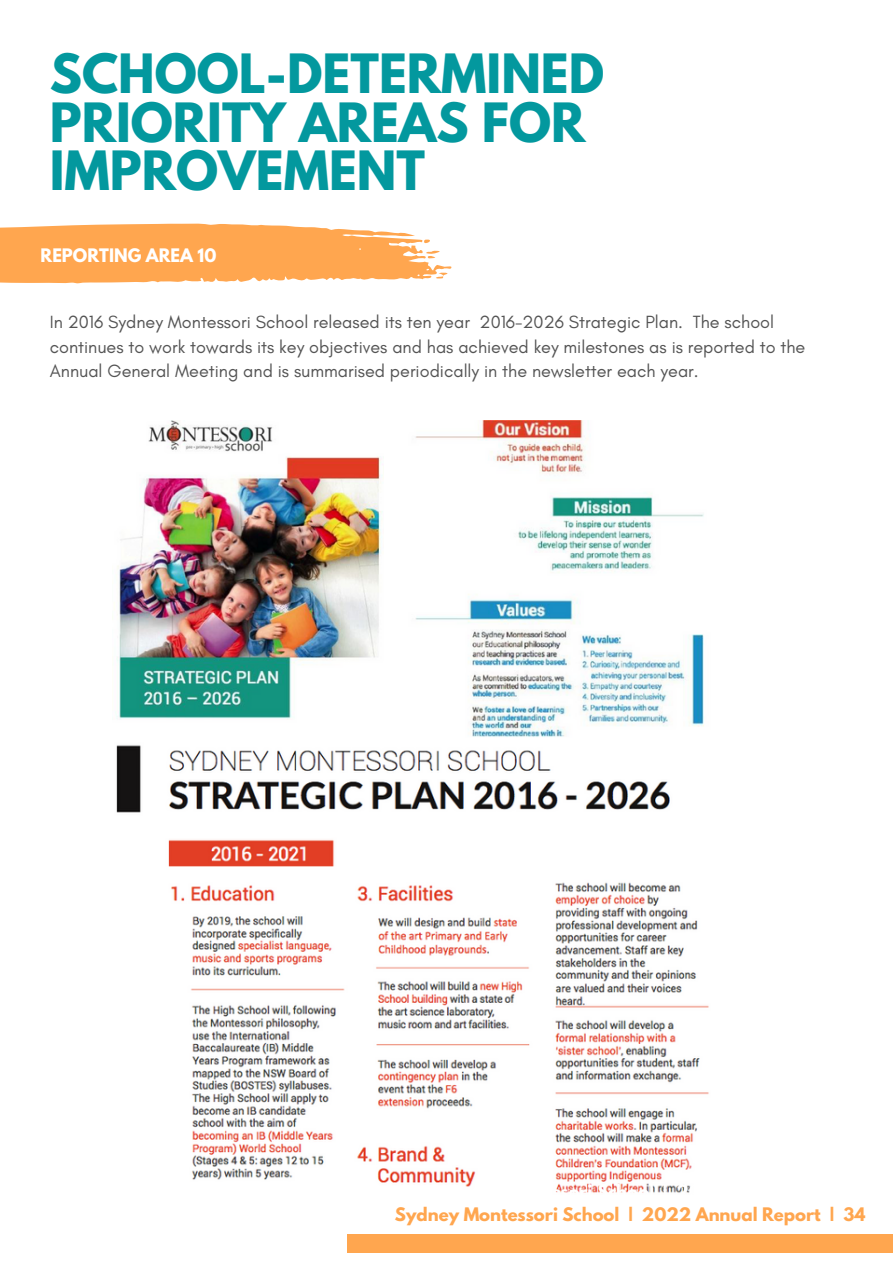
<style>
.page{position:relative;width:893px;height:1264px;background:#fff}
.page>*{position:absolute;margin:0;border:0;box-sizing:border-box;transform-origin:0 0}
.t1{font:700 48px/48.3px "League Spartan";color:#03989e}
.t2{font:18px/24.8px "Glacial Indifference";color:#545454}
.t3{font:700 16.5px "League Spartan";color:#ffa64f}
.t4{font:700 16.5px "League Spartan";color:#fff}
</style>
<div class="page">
<div style="left:347px;top:1234px;width:545px;height:18px;background:#ffa64f"></div>
<svg style="left:0;top:223px;width:451px;height:61px"></svg>
<img style="left:116px;top:420px;width:267px;height:300px">
<img style="left:415px;top:420px;width:289px;height:317px">
<img style="left:116px;top:745px;width:593px;height:448px">
<p class="t1" style="left:50px;top:56px;width:556px">SCHOOL-DETERMINED<br>PRIORITY AREAS FOR<br>IMPROVEMENT</p>
<p class="t4" style="left:41px;top:247px;width:177px">REPORTING AREA 10</p>
<p class="t2" style="left:50px;top:309px;width:757px">In 2016 Sydney Montessori School released its ten year 2016-2026 Strategic Plan. The school continues to work towards its key objectives and has achieved key milestones as is reported to the<br>Annual General Meeting and is summarised periodically in the newsletter each year.</p>
<p class="t3" style="left:395px;top:1205px;width:472px">Sydney Montessori School | 2022 Annual Report | 34</p>
</div>
